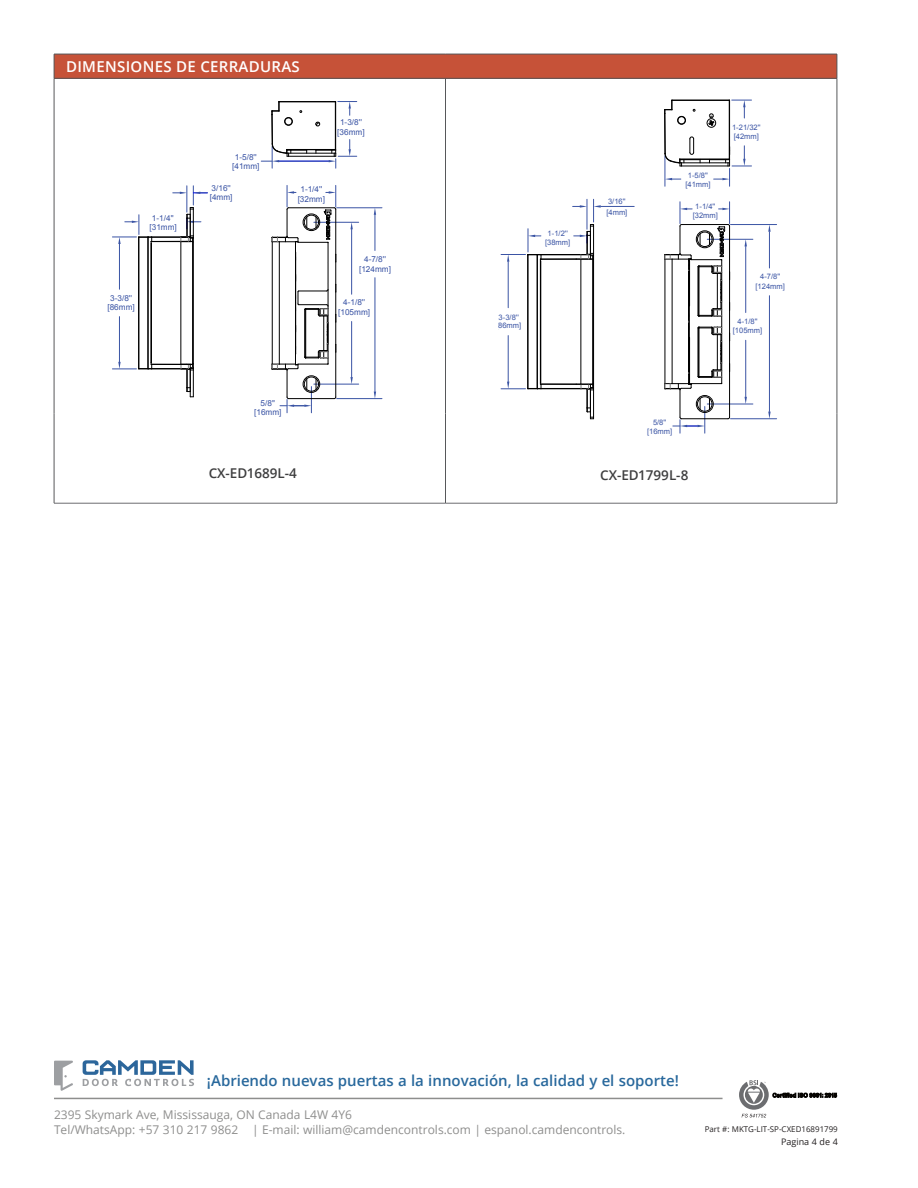
<style>
.page{position:relative;width:918px;height:1188px;background:#fff}
.page>*{position:absolute;margin:0;border:0;box-sizing:border-box;transform-origin:0 0}
.N-SS-Footer_Template_Back_Page{font:600 15px "Open Sans";color:#28689c}
.list_price_sub_v1{font:600 15px "Open Sans";letter-spacing:.02em;color:#fff}
._2018-pricelist_heading{font:600 13.5px "Open Sans";color:#3e3e3f}
.N-SS-Footer_Template_Back_Page-2{font:12px "Open Sans";color:#8e8e8d}
.feature_bullets_v1{font:9px "Open Sans";color:#231f20}
.t1{font:8.25px/9.3px "Arial";color:#3953a4;text-align:center}
.t2{font:8.25px "Arial";color:#3a54a4}
.feature_bullets_v1-2{font:7.95px "Open Sans";color:#231f20}
.t3{font:7.5px "Arial";color:#3a54a4}
</style>
<div class="page">
<div style="left:54px;top:54px;width:783px;height:24px;background:#c65238"></div>
<hr style="left:54px;top:54px;width:391px;height:1px;background:#57585a">
<svg style="left:54px;top:54px;width:1px;height:24px"></svg>
<hr style="left:446px;top:54px;width:391px;height:1px;background:#57585a">
<svg style="left:837px;top:54px;width:1px;height:24px"></svg>
<hr style="left:54px;top:78px;width:392px;height:1px;background:#57585a">
<hr style="left:446px;top:78px;width:391px;height:1px;background:#57585a">
<hr style="left:445px;top:78px;width:1px;height:336px;background:#57585a">
<hr style="left:445px;top:414px;width:1px;height:89px;background:#57585a">
<hr style="left:54px;top:78px;width:1px;height:336px;background:#57585a">
<hr style="left:837px;top:78px;width:1px;height:336px;background:#57585a">
<hr style="left:54px;top:414px;width:1px;height:89px;background:#57585a">
<hr style="left:837px;top:414px;width:1px;height:89px;background:#57585a">
<hr style="left:54px;top:503px;width:392px;height:1px;background:#6c6d70">
<hr style="left:446px;top:503px;width:391px;height:1px;background:#6c6d70">
<hr style="left:119px;top:244px;width:1px;height:45px;background:#3953a4">
<hr style="left:119px;top:317px;width:1px;height:45px;background:#3953a4">
<hr style="left:337px;top:208px;width:45px;height:1px;background:#3953a4">
<hr style="left:337px;top:398px;width:45px;height:1px;background:#3953a4">
<hr style="left:375px;top:215px;width:1px;height:36px;background:#3953a4">
<hr style="left:375px;top:278px;width:1px;height:114px;background:#3953a4">
<svg style="left:374px;top:208px;width:2px;height:7px"></svg>
<svg style="left:374px;top:392px;width:2px;height:7px"></svg>
<hr style="left:314px;top:222px;width:45px;height:1px;background:#3953a4">
<hr style="left:314px;top:384px;width:45px;height:1px;background:#3953a4">
<hr style="left:351px;top:229px;width:1px;height:65px;background:#3953a4">
<hr style="left:351px;top:322px;width:1px;height:55px;background:#3953a4">
<svg style="left:350px;top:222px;width:3px;height:7px"></svg>
<svg style="left:350px;top:377px;width:3px;height:7px"></svg>
<hr style="left:193px;top:242px;width:1px;height:122px;background:#000">
<hr style="left:192px;top:238px;width:1px;height:128px;background:#000">
<hr style="left:181px;top:241px;width:1px;height:123px;background:#000">
<hr style="left:152px;top:237px;width:38px;height:1px;background:#000">
<hr style="left:152px;top:241px;width:34px;height:1px;background:#000">
<hr style="left:151px;top:241px;width:1px;height:123px;background:#000">
<hr style="left:152px;top:369px;width:38px;height:1px;background:#000">
<hr style="left:152px;top:368px;width:38px;height:1px;background:#000">
<hr style="left:148px;top:237px;width:1px;height:132px;background:#000">
<hr style="left:138px;top:237px;width:1px;height:132px;background:#000">
<hr style="left:139px;top:237px;width:1px;height:132px;background:#000">
<svg style="left:112px;top:215px;width:40px;height:29px"></svg>
<svg style="left:112px;top:362px;width:40px;height:8px"></svg>
<svg style="left:173px;top:186px;width:34px;height:56px"></svg>
<svg style="left:181px;top:364px;width:13px;height:34px"></svg>
<hr style="left:151px;top:364px;width:35px;height:1px;background:#000">
<hr style="left:328px;top:242px;width:1px;height:122px;background:#000">
<hr style="left:298px;top:242px;width:30px;height:1px;background:#000">
<hr style="left:289px;top:208px;width:45px;height:1px;background:#000">
<hr style="left:336px;top:209px;width:1px;height:188px;background:#000">
<div style="left:303px;top:214px;width:17px;height:17px;border:1px solid #000;border-radius:50%"></div>
<div style="left:304px;top:215px;width:15px;height:15px;border:1px solid #000;border-radius:50%"></div>
<svg style="left:324px;top:185px;width:13px;height:58px"></svg>
<hr style="left:272px;top:242px;width:1px;height:122px;background:#000">
<svg style="left:272px;top:185px;width:27px;height:58px"></svg>
<hr style="left:279px;top:242px;width:1px;height:122px;background:#000">
<hr style="left:295px;top:242px;width:1px;height:122px;background:#000">
<svg style="left:272px;top:274px;width:65px;height:139px"></svg>
<svg style="left:261px;top:101px;width:96px;height:67px"></svg>
<hr style="left:730px;top:224px;width:47px;height:1px;background:#3b54a4">
<hr style="left:730px;top:418px;width:47px;height:1px;background:#3b54a4">
<hr style="left:769px;top:232px;width:1px;height:36px;background:#3b54a4">
<hr style="left:769px;top:296px;width:1px;height:116px;background:#3b54a4">
<svg style="left:768px;top:225px;width:3px;height:7px"></svg>
<svg style="left:768px;top:412px;width:3px;height:7px"></svg>
<hr style="left:707px;top:239px;width:46px;height:1px;background:#3b54a4">
<hr style="left:707px;top:404px;width:46px;height:1px;background:#3b54a4">
<hr style="left:745px;top:246px;width:1px;height:67px;background:#3b54a4">
<hr style="left:745px;top:340px;width:1px;height:57px;background:#3b54a4">
<svg style="left:745px;top:239px;width:2px;height:7px"></svg>
<svg style="left:745px;top:397px;width:2px;height:7px"></svg>
<hr style="left:601px;top:206px;width:33px;height:1px;background:#3b54a4">
<hr style="left:508px;top:262px;width:1px;height:46px;background:#3b54a4">
<hr style="left:508px;top:336px;width:1px;height:46px;background:#3b54a4">
<svg style="left:664px;top:202px;width:67px;height:231px"></svg>
<hr style="left:581px;top:259px;width:1px;height:125px;background:#000">
<hr style="left:593px;top:256px;width:1px;height:130px;background:#000">
<hr style="left:541px;top:261px;width:1px;height:122px;background:#000">
<hr style="left:541px;top:255px;width:40px;height:1px;background:#000">
<hr style="left:541px;top:254px;width:40px;height:1px;background:#000">
<hr style="left:541px;top:259px;width:35px;height:1px;background:#000">
<hr style="left:540px;top:259px;width:1px;height:125px;background:#000">
<hr style="left:541px;top:389px;width:40px;height:1px;background:#000">
<hr style="left:541px;top:388px;width:40px;height:1px;background:#000">
<hr style="left:537px;top:255px;width:1px;height:133px;background:#000">
<hr style="left:527px;top:255px;width:1px;height:133px;background:#000">
<hr style="left:528px;top:255px;width:1px;height:133px;background:#000">
<svg style="left:501px;top:229px;width:41px;height:33px"></svg>
<svg style="left:501px;top:382px;width:41px;height:8px"></svg>
<svg style="left:573px;top:199px;width:28px;height:61px"></svg>
<div style="left:707px;top:119px;width:9px;height:8px;border:1px solid #000;border-radius:50%"></div>
<hr style="left:665px;top:113px;width:1px;height:40px;background:#000">
<div style="left:678px;top:116px;width:8px;height:8px;border:1px solid #000;border-radius:50%"></div>
<hr style="left:664px;top:113px;width:1px;height:40px;background:#000">
<svg style="left:665px;top:137px;width:87px;height:49px"></svg>
<hr style="left:729px;top:100px;width:1px;height:59px;background:#000">
<hr style="left:672px;top:100px;width:57px;height:1px;background:#000">
<svg style="left:730px;top:100px;width:22px;height:18px"></svg>
<svg style="left:664px;top:100px;width:21px;height:24px"></svg>
<svg style="left:709px;top:114px;width:5px;height:12px"></svg>
<svg style="left:576px;top:383px;width:18px;height:36px"></svg>
<hr style="left:541px;top:384px;width:35px;height:1px;background:#000">
<svg style="left:739px;top:1080px;width:98px;height:38px"></svg>
<svg style="left:83px;top:1060px;width:111px;height:26px"></svg>
<svg style="left:54px;top:1061px;width:19px;height:30px"></svg>
<hr style="left:54px;top:1098px;width:669px;height:1px;background:#8e8e8d">
<p class="list_price_sub_v1" style="left:66px;top:56px;width:235px">DIMENSIONES DE CERRADURAS</p>
<p class="t2" style="left:152px;top:213px;width:23px">1-1/4''</p>
<p class="t1" style="left:150px;top:222px;width:29px">[31mm]</p>
<p class="t1" style="left:110px;top:293px;width:23px">3-3/8''</p>
<p class="t1" style="left:107px;top:303px;width:29px">[86mm]</p>
<p class="t1" style="left:235px;top:152px;width:23px">1-5/8''</p>
<p class="t1" style="left:232px;top:162px;width:29px">[41mm]</p>
<p class="t1" style="left:212px;top:183px;width:21px">3/16''</p>
<p class="t1" style="left:210px;top:193px;width:24px">[4mm]</p>
<p class="t1" style="left:340px;top:118px;width:23px">1-3/8''</p>
<p class="t1" style="left:337px;top:127px;width:29px">[36mm]</p>
<p class="t1" style="left:298px;top:185px;width:29px">1-1/4'' [32mm]</p>
<p class="t1" style="left:364px;top:255px;width:23px">4-7/8''</p>
<p class="t1" style="left:343px;top:297px;width:23px">4-1/8''</p>
<p class="t1" style="left:359px;top:265px;width:33px">[124mm]</p>
<p class="t1" style="left:338px;top:308px;width:33px">[105mm]</p>
<p class="t3" style="left:548px;top:228px;width:22px">1-1/2''</p>
<p class="t3" style="left:545px;top:237px;width:27px">[38mm]</p>
<p class="t3" style="left:499px;top:312px;width:22px">3-3/8''</p>
<p class="t3" style="left:496px;top:320px;width:27px">[86mm]</p>
<p class="t3" style="left:608px;top:196px;width:19px">3/16''</p>
<p class="t3" style="left:606px;top:207px;width:23px">[4mm]</p>
<p class="t3" style="left:688px;top:171px;width:22px">1-5/8''</p>
<p class="t3" style="left:685px;top:180px;width:27px">[41mm]</p>
<p class="t3" style="left:695px;top:201px;width:22px">1-1/4''</p>
<p class="t3" style="left:693px;top:210px;width:27px">[32mm]</p>
<p class="t3" style="left:732px;top:122px;width:30px">1-21/32''</p>
<p class="t3" style="left:734px;top:131px;width:27px">[42mm]</p>
<p class="t3" style="left:760px;top:272px;width:22px">4-7/8''</p>
<p class="t3" style="left:755px;top:281px;width:31px">[124mm]</p>
<p class="t3" style="left:733px;top:326px;width:31px">[105mm]</p>
<p class="t3" style="left:737px;top:316px;width:22px">4-1/8''</p>
<p class="t1" style="left:261px;top:398px;width:16px">5/8''</p>
<p class="t1" style="left:254px;top:408px;width:29px">[16mm]</p>
<p class="t3" style="left:653px;top:418px;width:15px">5/8''</p>
<p class="t3" style="left:647px;top:427px;width:27px">[16mm]</p>
<p class="_2018-pricelist_heading" style="left:209px;top:464px;width:90px">CX-ED1689L-4</p>
<p class="_2018-pricelist_heading" style="left:600px;top:466px;width:90px">CX-ED1799L-8</p>
<p class="N-SS-Footer_Template_Back_Page" style="left:207px;top:1070px;width:473px">¡Abriendo nuevas puertas a la innovación, la calidad y el soporte!</p>
<p class="N-SS-Footer_Template_Back_Page-2" style="left:54px;top:1106px;width:300px">2395 Skymark Ave, Mississauga, ON Canada L4W 4Y6</p>
<p class="N-SS-Footer_Template_Back_Page-2" style="left:54px;top:1121px;width:573px">Tel/WhatsApp: +57 310 217 9862 | E-mail: william@camdencontrols.com | espanol.camdencontrols.</p>
<p class="feature_bullets_v1-2" style="left:705px;top:1124px;width:135px">Part #: MKTG-LIT-SP-CXED16891799</p>
<p class="feature_bullets_v1" style="left:781px;top:1136px;width:58px">Pagina 4 de 4</p>
</div>
